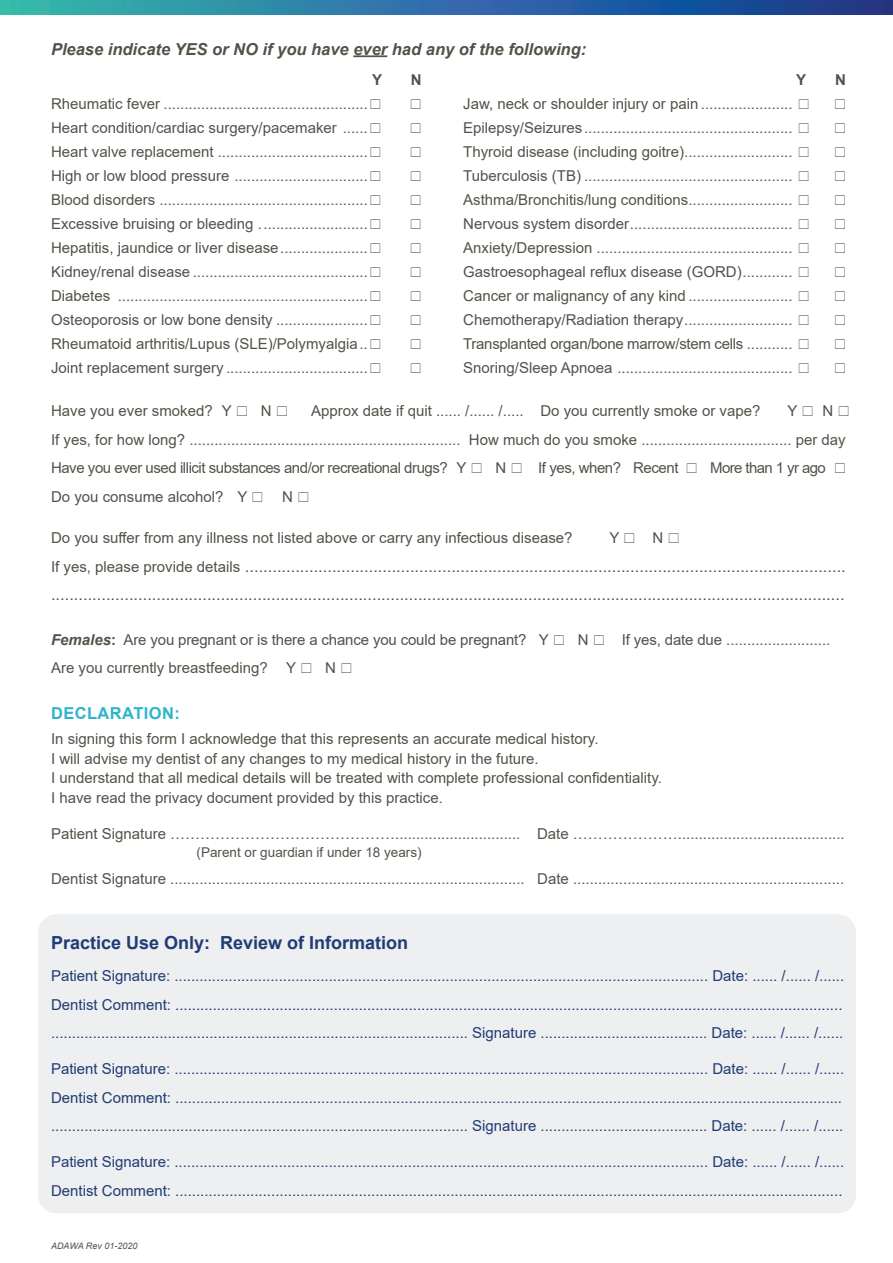
<style>
.page{position:relative;width:893px;height:1263px;background:#fff}
.page>*{position:absolute;margin:0;border:0;box-sizing:border-box;transform-origin:0 0}
.t1{font:700 18px "Arial";color:#213b76}
.t2{font:16.5px "Arial";color:#535249}
.t3{font:italic 700 16.5px "Arial";color:#535249}
.t4{font:700 16.5px "Arial";letter-spacing:.025em;color:#2eb5cd}
.t5{font:15px "Arial";color:#535249}
.t6{font:15px/28.5px "Arial";color:#213b76}
.t7{font:15px "Arial";letter-spacing:-.03em;color:#535249}
.t8{font:15px "Arial";letter-spacing:-.02em;color:#535249}
.t9{font:15px "Arial";letter-spacing:-.04em;color:#535249}
.t10{font:700 15px "Arial";color:#535249}
.t11{font:13.5px "Arial";color:#535249}
.t12{font:italic 9px "Arial";color:#535249}
.s1{font-size:15px}
.s2{font-weight:700;font-style:italic}
.s3{font-weight:700}
</style>
<div class="page">
<svg style="left:0;top:0;width:893px;height:15px;background:#2972a2"></svg>
<div style="left:38px;top:914px;width:818px;height:299px;background:#edeff0;border-radius:18px"></div>
<hr style="left:353px;top:55px;width:34px;height:2px;background:#535249">
<p class="t3" style="left:51px;top:38px;width:537px">Please indicate YES or NO if you have ever had any of the following:</p>
<p class="t10" style="left:372px;top:69px;width:12px">Y</p>
<p class="t10" style="left:411px;top:69px;width:12px">N</p>
<p class="t10" style="left:796px;top:69px;width:12px">Y</p>
<p class="t10" style="left:835px;top:69px;width:12px">N</p>
<p class="t5" style="left:51px;top:93px;width:318px">Rheumatic fever .................................................</p>
<p class="t5" style="left:51px;top:117px;width:318px">Heart condition/cardiac surgery/pacemaker ......</p>
<p class="t5" style="left:51px;top:141px;width:318px">Heart valve replacement ....................................</p>
<p class="t5" style="left:51px;top:165px;width:318px">High or low blood pressure ................................</p>
<p class="t5" style="left:51px;top:189px;width:318px">Blood disorders ..................................................</p>
<p class="t5" style="left:51px;top:213px;width:318px">Excessive bruising or bleeding ..........................</p>
<p class="t5" style="left:51px;top:237px;width:318px">Hepatitis, jaundice or liver disease.....................</p>
<p class="t5" style="left:51px;top:261px;width:318px">Kidney/renal disease ..........................................</p>
<p class="t5" style="left:51px;top:285px;width:318px">Diabetes ............................................................</p>
<p class="t5" style="left:51px;top:309px;width:318px">Osteoporosis or low bone density ......................</p>
<p class="t5" style="left:51px;top:333px;width:318px">Rheumatoid arthritis/Lupus (SLE)/Polymyalgia..</p>
<p class="t5" style="left:51px;top:357px;width:318px">Joint replacement surgery ..................................</p>
<p class="t5" style="left:463px;top:93px;width:331px">Jaw, neck or shoulder injury or pain ......................</p>
<p class="t5" style="left:463px;top:117px;width:331px">Epilepsy/Seizures..................................................</p>
<p class="t5" style="left:463px;top:141px;width:331px">Thyroid disease (including goitre)..........................</p>
<p class="t5" style="left:463px;top:165px;width:331px">Tuberculosis (TB) ..................................................</p>
<p class="t5" style="left:463px;top:189px;width:331px">Asthma/Bronchitis/lung conditions.........................</p>
<p class="t5" style="left:463px;top:213px;width:331px">Nervous system disorder.......................................</p>
<p class="t5" style="left:463px;top:237px;width:331px">Anxiety/Depression ...............................................</p>
<p class="t5" style="left:463px;top:261px;width:331px">Gastroesophageal reflux disease (GORD)............</p>
<p class="t5" style="left:463px;top:285px;width:331px">Cancer or malignancy of any kind .........................</p>
<p class="t5" style="left:463px;top:309px;width:331px">Chemotherapy/Radiation therapy..........................</p>
<p class="t8" style="left:463px;top:333px;width:331px">Transplanted organ/bone marrow/stem cells ...........</p>
<p class="t5" style="left:463px;top:357px;width:331px">Snoring/Sleep Apnoea ..........................................</p>
<p class="t5" style="left:51px;top:401px;width:182px">Have you ever smoked? Y</p>
<p class="t5" style="left:261px;top:401px;width:12px">N</p>
<p class="t5" style="left:311px;top:401px;width:451px">Approx date if quit ...... /...... /..... Do you currently smoke or vape?</p>
<p class="t5" style="left:787px;top:401px;width:12px">Y</p>
<p class="t5" style="left:822px;top:401px;width:12px">N</p>
<p class="t5" style="left:51px;top:429px;width:796px">If yes, for how long? ................................................................. How much do you smoke .................................... per day</p>
<p class="t7" style="left:51px;top:458px;width:417px">Have you ever used illicit substances and/or recreational drugs? Y</p>
<p class="t5" style="left:496px;top:458px;width:12px">N</p>
<p class="t7" style="left:538px;top:458px;width:142px">If yes, when? Recent</p>
<p class="t9" style="left:710px;top:458px;width:117px">More than 1 yr ago</p>
<p class="t5" style="left:51px;top:486px;width:198px">Do you consume alcohol? Y</p>
<p class="t5" style="left:282px;top:486px;width:12px">N</p>
<p class="t5" style="left:51px;top:527px;width:523px">Do you suffer from any illness not listed above or carry any infectious disease?</p>
<p class="t5" style="left:609px;top:527px;width:12px">Y</p>
<p class="t5" style="left:653px;top:527px;width:12px">N</p>
<p class="t2" style="left:51px;top:554px;width:796px"><span class="s1">If yes, please provide details</span> ...................................................................................................................................</p>
<p class="t2" style="left:51px;top:583px;width:795px">.............................................................................................................................................................................</p>
<p class="t5" style="left:51px;top:629px;width:499px"><span class="s2">Females</span><span class="s3">:</span> Are you pregnant or is there a chance you could be pregnant? Y</p>
<p class="t5" style="left:578px;top:629px;width:12px">N</p>
<p class="t5" style="left:622px;top:629px;width:210px">If yes, date due .........................</p>
<p class="t5" style="left:51px;top:657px;width:247px">Are you currently breastfeeding? Y</p>
<p class="t5" style="left:325px;top:657px;width:12px">N</p>
<p class="t4" style="left:51px;top:701px;width:130px">DECLARATION:</p>
<p class="t5" style="left:51px;top:729px;width:549px">In signing this form I acknowledge that this represents an accurate medical history.</p>
<p class="t5" style="left:51px;top:748px;width:489px">I will advise my dentist of any changes to my medical history in the future.</p>
<p class="t5" style="left:51px;top:768px;width:612px">I understand that all medical details will be treated with complete professional confidentiality.</p>
<p class="t5" style="left:51px;top:787px;width:393px">I have read the privacy document provided by this practice.</p>
<p class="t5" style="left:51px;top:823px;width:795px">Patient Signature ……………………………………….............................. Date …………………........................................</p>
<p class="t11" style="left:197px;top:843px;width:227px">(Parent or guardian if under 18 years)</p>
<p class="t5" style="left:51px;top:868px;width:795px">Dentist Signature ..................................................................................... Date .................................................................</p>
<p class="t1" style="left:51px;top:930px;width:359px">Practice Use Only: Review of Information</p>
<p class="t6" style="left:51px;top:962px;width:795px">Patient Signature: ................................................................................................................................ Date: ...... /...... /......</p>
<p class="t6" style="left:51px;top:990px;width:793px">Dentist Comment: ................................................................................................................................................................</p>
<p class="t6" style="left:51px;top:1019px;width:794px">.................................................................................................... Signature ........................................ Date: ...... /...... /......</p>
<p class="t6" style="left:51px;top:1055px;width:795px">Patient Signature: ................................................................................................................................ Date: ...... /...... /......</p>
<p class="t6" style="left:51px;top:1083px;width:793px">Dentist Comment: ................................................................................................................................................................</p>
<p class="t6" style="left:51px;top:1112px;width:794px">.................................................................................................... Signature ........................................ Date: ...... /...... /......</p>
<p class="t6" style="left:51px;top:1148px;width:795px">Patient Signature: ................................................................................................................................ Date: ...... /...... /......<br>Dentist Comment: ................................................................................................................................................................</p>
<p class="t12" style="left:51px;top:1240px;width:88px">ADAWA Rev 01-2020</p>
</div>
